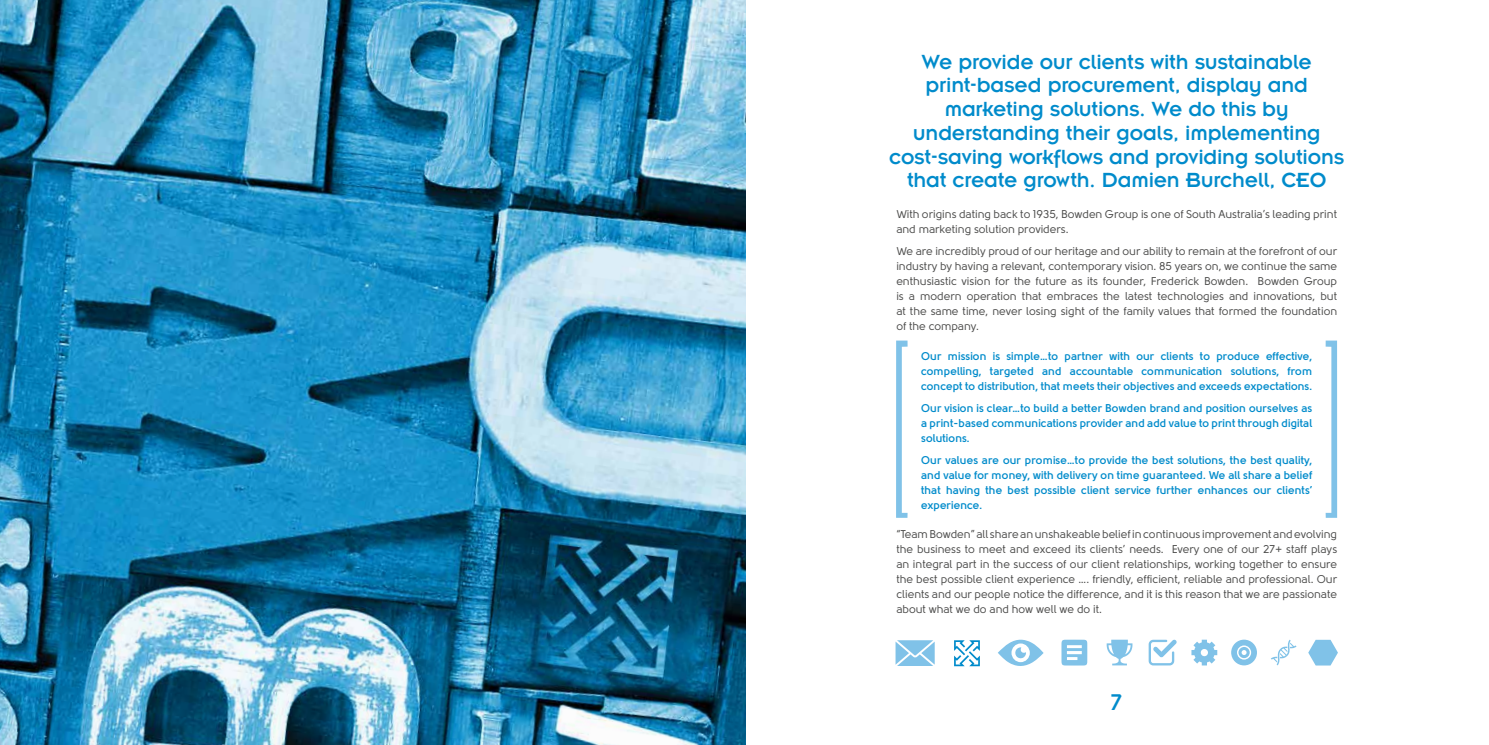
<style>
.page{position:relative;width:1489px;height:745px;background:#fff}
.page>*{position:absolute;margin:0;border:0;box-sizing:border-box;transform-origin:0 0}
.t1{font:22.5px/23.8px "Insignia";letter-spacing:-.01em;color:#008bcb;text-align:center}
.t2{font:700 22.5px "Solomon";color:#008bcb}
.t3{font:11.25px/15px "Solomon";color:#4a4a49;text-align:justify}
.t4{font:700 11.25px/15px "Solomon";color:#008bcb;text-align:justify}
</style>
<div class="page">
<svg style="left:1231px;top:639px;width:25px;height:26px"></svg>
<svg style="left:998px;top:639px;width:45px;height:27px"></svg>
<svg style="left:1191px;top:639px;width:26px;height:26px"></svg>
<svg style="left:1106px;top:639px;width:26px;height:26px"></svg>
<svg style="left:1061px;top:639px;width:26px;height:26px"></svg>
<svg style="left:1148px;top:639px;width:28px;height:26px"></svg>
<svg style="left:1271px;top:639px;width:25px;height:26px"></svg>
<svg style="left:954px;top:640px;width:25px;height:25px"></svg>
<svg style="left:895px;top:640px;width:39px;height:25px"></svg>
<svg style="left:1308px;top:639px;width:29px;height:26px"></svg>
<svg style="left:896px;top:340px;width:11px;height:177px"></svg>
<svg style="left:1325px;top:340px;width:11px;height:177px"></svg>
<img style="left:0;top:0;width:745px;height:744px">
<p class="t1" style="left:889px;top:49px;width:456px">We provide our clients with sustainable print-based procurement, display and marketing solutions. We do this by understanding their goals, implementing cost-saving workflows and providing solutions that create growth. Damien Burchell, CEO</p>
<p class="t3" style="left:896px;top:207px;width:442px">With origins dating back to 1935, Bowden Group is one of South Australia’s leading print and marketing solution providers.</p>
<p class="t3" style="left:896px;top:244px;width:442px">We are incredibly proud of our heritage and our ability to remain at the forefront of our industry by having a relevant, contemporary vision. 85 years on, we continue the same enthusiastic vision for the future as its founder, Frederick Bowden. Bowden Group is a modern operation that embraces the latest technologies and innovations, but at the same time, never losing sight of the family values that formed the foundation of the company.</p>
<p class="t4" style="left:921px;top:348px;width:392px">Our mission is simple…to partner with our clients to produce effective, compelling, targeted and accountable communication solutions, from concept to distribution, that meets their objectives and exceeds expectations.</p>
<p class="t4" style="left:921px;top:400px;width:392px">Our vision is clear…to build a better Bowden brand and position ourselves as a print-based communications provider and add value to print through digital solutions.</p>
<p class="t4" style="left:921px;top:452px;width:392px">Our values are our promise…to provide the best solutions, the best quality, and value for money, with delivery on time guaranteed. We all share a belief that having the best possible client service further enhances our clients’ experience.</p>
<p class="t3" style="left:896px;top:526px;width:442px">“Team Bowden” all share an unshakeable belief in continuous improvement and evolving the business to meet and exceed its clients’ needs. Every one of our 27+ staff plays an integral part in the success of our client relationships, working together to ensure the best possible client experience …. friendly, efficient, reliable and professional. Our clients and our people notice the difference, and it is this reason that we are passionate about what we do and how well we do it.</p>
<h1 class="t2" style="left:1111px;top:688px;width:12px">7</h1>
</div>
